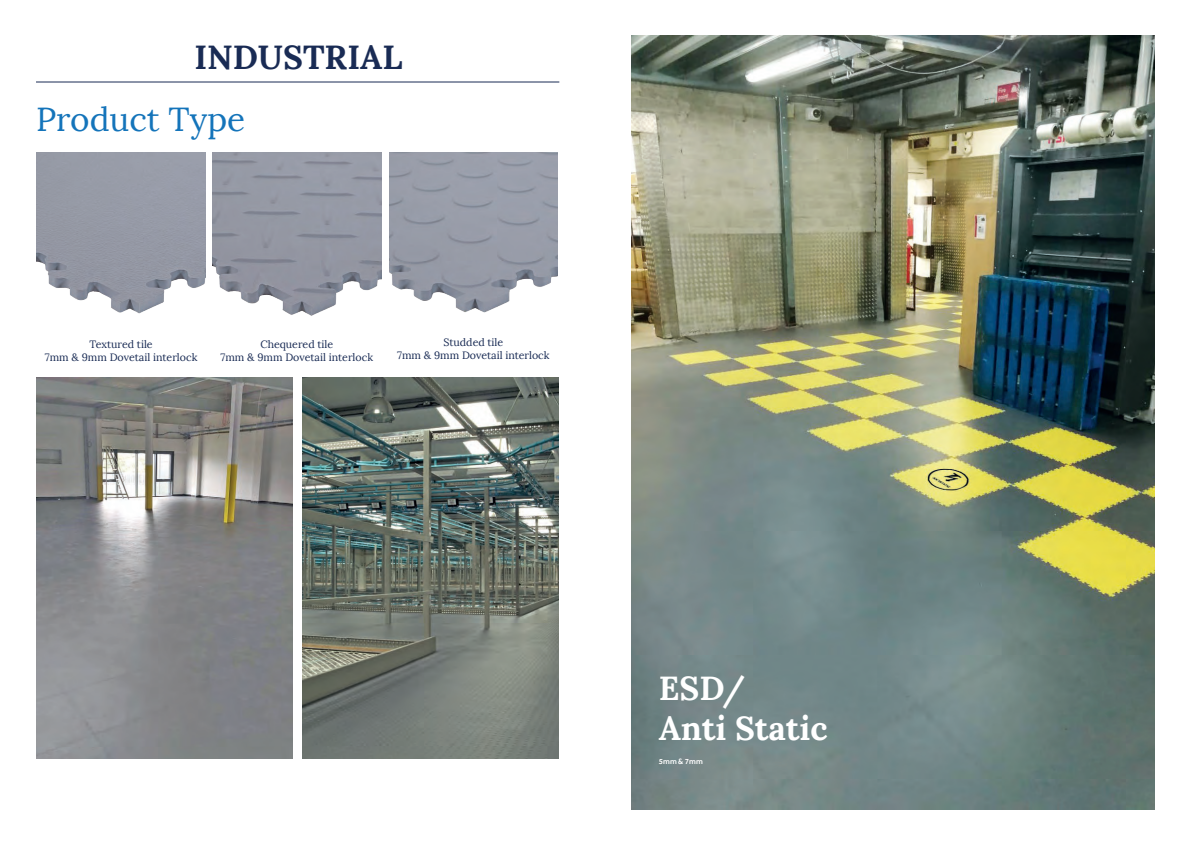
<style>
.page{position:relative;width:1191px;height:842px;background:#fff}
.page>*{position:absolute;margin:0;border:0;box-sizing:border-box;transform-origin:0 0}
.t1{font:700 33.2px/39.9px "Lora";color:#fff}
.t2{font:33.2px "Lora";color:#1474ba}
.t3{font:700 33.2px "Lora";color:#192b54}
.t4{font:10.6px/12.8px "Lora";color:#192b54;text-align:center}
.t5{font:500 8px "Effra";color:#fff}
</style>
<div class="page">
<hr style="left:36px;top:82px;width:523px;height:1px;background:#192b54">
<img style="left:631px;top:35px;width:523px;height:774px">
<img style="left:37px;top:153px;width:168px;height:161px">
<img style="left:37px;top:377px;width:256px;height:381px">
<img style="left:302px;top:377px;width:256px;height:381px">
<img style="left:212px;top:153px;width:169px;height:163px">
<img style="left:389px;top:153px;width:169px;height:160px">
<p class="t3" style="left:194px;top:36px;width:210px">INDUSTRIAL</p>
<p class="t2" style="left:36px;top:98px;width:211px">Product Type</p>
<p class="t4" style="left:45px;top:338px;width:154px">Textured tile<br>7mm &amp; 9mm Dovetail interlock</p>
<p class="t4" style="left:260px;top:338px;width:74px">Chequered tile</p>
<p class="t4" style="left:220px;top:351px;width:154px">7mm &amp; 9mm Dovetail interlock</p>
<p class="t4" style="left:397px;top:336px;width:154px">Studded tile<br>7mm &amp; 9mm Dovetail interlock</p>
<p class="t1" style="left:659px;top:668px;width:170px">ESD/<br>Anti Static</p>
<p class="t5" style="left:659px;top:756px;width:46px">5mm &amp; 7mm</p>
</div>
